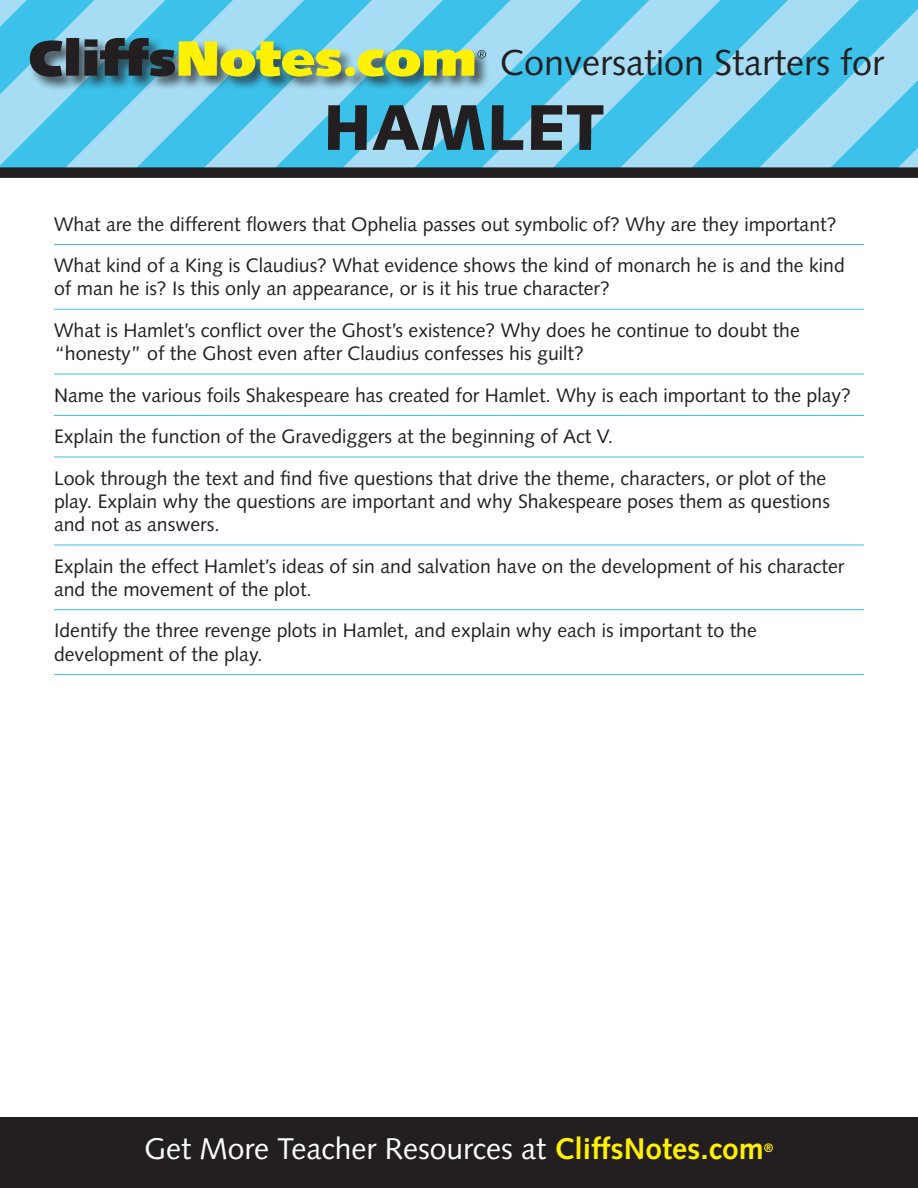
<style>
.page{position:relative;width:918px;height:1188px;background:#fff}
.page>*{position:absolute;margin:0;border:0;box-sizing:border-box;transform-origin:0 0}
.t1{font:900 64.5px "Syntax LT Std";color:#231f20}
.t2{font:36px "Syntax LT Std";color:#231f20}
.t3{font:30px "Syntax LT Std";color:#fff}
.t4{font:19.5px/41.5px "Syntax LT Std";color:#231f20}
.t5{font:700 12.3px "Syntax LT Std";color:#fff101}
.s1{font-weight:700;color:#fff101}
</style>
<div class="page">
<div style="left:0;top:167px;width:918px;height:11px;background:#231f20"></div>
<div style="left:0;top:1118px;width:918px;height:70px;background:#231f20"></div>
<hr style="left:54px;top:244px;width:810px;height:1px;background:#3bc1ea">
<hr style="left:54px;top:309px;width:810px;height:1px;background:#3bc1ea">
<hr style="left:54px;top:374px;width:810px;height:1px;background:#3bc1ea">
<hr style="left:54px;top:415px;width:810px;height:1px;background:#3bc1ea">
<hr style="left:54px;top:457px;width:810px;height:1px;background:#3bc1ea">
<hr style="left:54px;top:545px;width:810px;height:1px;background:#3bc1ea">
<hr style="left:54px;top:609px;width:810px;height:1px;background:#3bc1ea">
<hr style="left:54px;top:674px;width:810px;height:1px;background:#3bc1ea">
<svg style="left:0;top:0;width:918px;height:168px;background:#72c7dc"></svg>
<h2 class="t2" style="left:500px;top:41px;width:386px">Conversation Starters for</h2>
<h1 class="t1" style="left:323px;top:89px;width:282px">HAMLET</h1>
<p class="t4" style="left:54px;top:203px;width:792px">What are the different flowers that Ophelia passes out symbolic of? Why are they important?<br>What kind of a King is Claudius? What evidence shows the kind of monarch he is and the kind</p>
<p class="t4" style="left:54px;top:268px;width:747px">of man he is? Is this only an appearance, or is it his true character?<br>What is Hamlet’s conflict over the Ghost’s existence? Why does he continue to doubt the</p>
<p class="t4" style="left:54px;top:333px;width:799px">“honesty” of the Ghost even after Claudius confesses his guilt?<br>Name the various foils Shakespeare has created for Hamlet. Why is each important to the play?<br>Explain the function of the Gravediggers at the beginning of Act V.<br>Look through the text and find five questions that drive the theme, characters, or plot of the</p>
<p class="t4" style="left:54px;top:490px;width:777px;line-height:23.2px">play. Explain why the questions are important and why Shakespeare poses them as questions and not as answers.</p>
<p class="t4" style="left:54px;top:554px;width:792px;line-height:23.2px">Explain the effect Hamlet’s ideas of sin and salvation have on the development of his character and the movement of the plot.</p>
<p class="t4" style="left:54px;top:619px;width:704px;line-height:23.2px">Identify the three revenge plots in Hamlet, and explain why each is important to the development of the play.</p>
<h3 class="t3" style="left:144px;top:1131px;width:621px">Get More Teacher Resources at <span class="s1">CliffsNotes.com</span></h3>
<p class="t5" style="left:764px;top:1140px;width:11px">®</p>
</div>
